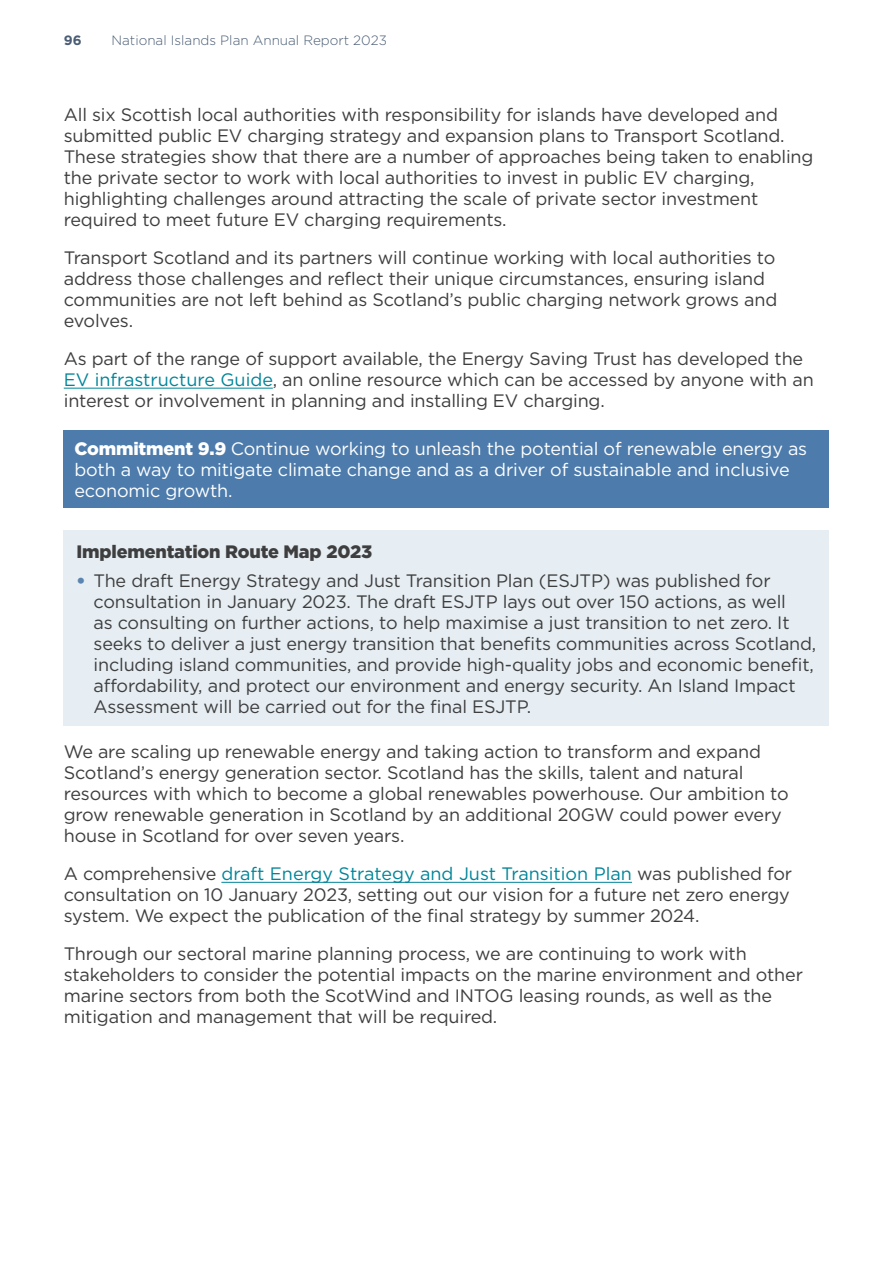
<style>
.page{position:relative;width:893px;height:1263px;background:#fff}
.page>*{position:absolute;margin:0;border:0;box-sizing:border-box;transform-origin:0 0}
.t1{font:18px/21px "Gotham";letter-spacing:-.01em;color:#3e3e3f}
.t2{font:18px/21px "Gotham";letter-spacing:-.01em;color:#fff}
.Body_Txt{font:900 18px "Gotham";letter-spacing:-.01em;color:#3e3e3f}
.t3{font:300 13.5px "Gotham";color:#4a5d75}
.t4{font:700 13.5px "Gotham";color:#4a5d75}
.s1{color:#008599}
.s2{font-weight:900}
.s3{font-weight:900;color:#5b85b1}
</style>
<div class="page">
<hr style="left:64px;top:388px;width:209px;height:1px;background:#008599">
<hr style="left:221px;top:882px;width:411px;height:1px;background:#008599">
<div style="left:64px;top:430px;width:765px;height:77px;background:#4c7bac"></div>
<div style="left:64px;top:530px;width:765px;height:196px;background:#e6eef3"></div>
<p class="t4" style="left:64px;top:31px;width:19px">96</p>
<p class="t3" style="left:112px;top:32px;width:277px">National Islands Plan Annual Report 2023</p>
<p class="t1" style="left:64px;top:103px;width:751px">All six Scottish local authorities with responsibility for islands have developed and submitted public EV charging strategy and expansion plans to Transport Scotland.<br>These strategies show that there are a number of approaches being taken to enabling the private sector to work with local authorities to invest in public EV charging, highlighting challenges around attracting the scale of private sector investment required to meet future EV charging requirements.</p>
<p class="t1" style="left:64px;top:246px;width:715px">Transport Scotland and its partners will continue working with local authorities to address those challenges and reflect their unique circumstances, ensuring island communities are not left behind as Scotland’s public charging network grows and evolves.</p>
<p class="t1" style="left:64px;top:347px;width:751px">As part of the range of support available, the Energy Saving Trust has developed the<br><span class="s1">EV infrastructure Guide</span>, an online resource which can be accessed by anyone with an interest or involvement in planning and installing EV charging.</p>
<p class="t2" style="left:74px;top:438px;width:734px"><span class="s2">Commitment 9.9</span> Continue working to unleash the potential of renewable energy as both a way to mitigate climate change and as a driver of sustainable and inclusive economic growth.</p>
<p class="Body_Txt" style="left:77px;top:539px;width:297px">Implementation Route Map 2023</p>
<p class="t1" style="left:94px;top:570px;width:724px;text-indent:-17px"><span class="s3">•</span> The draft Energy Strategy and Just Transition Plan (ESJTP) was published for consultation in January 2023. The draft ESJTP lays out over 150 actions, as well<br>as consulting on further actions, to help maximise a just transition to net zero. It seeks to deliver a just energy transition that benefits communities across Scotland, including island communities, and provide high-quality jobs and economic benefit, affordability, and protect our environment and energy security. An Island Impact Assessment will be carried out for the final ESJTP.</p>
<p class="t1" style="left:64px;top:741px;width:726px">We are scaling up renewable energy and taking action to transform and expand Scotland’s energy generation sector. Scotland has the skills, talent and natural resources with which to become a global renewables powerhouse. Our ambition to grow renewable generation in Scotland by an additional 20GW could power every house in Scotland for over seven years.</p>
<p class="t1" style="left:64px;top:863px;width:730px">A comprehensive <span class="s1">draft Energy Strategy and Just Transition Plan</span> was published for consultation on 10 January 2023, setting out our vision for a future net zero energy system. We expect the publication of the final strategy by summer 2024.</p>
<p class="t1" style="left:64px;top:943px;width:741px">Through our sectoral marine planning process, we are continuing to work with stakeholders to consider the potential impacts on the marine environment and other marine sectors from both the ScotWind and INTOG leasing rounds, as well as the mitigation and management that will be required.</p>
</div>
